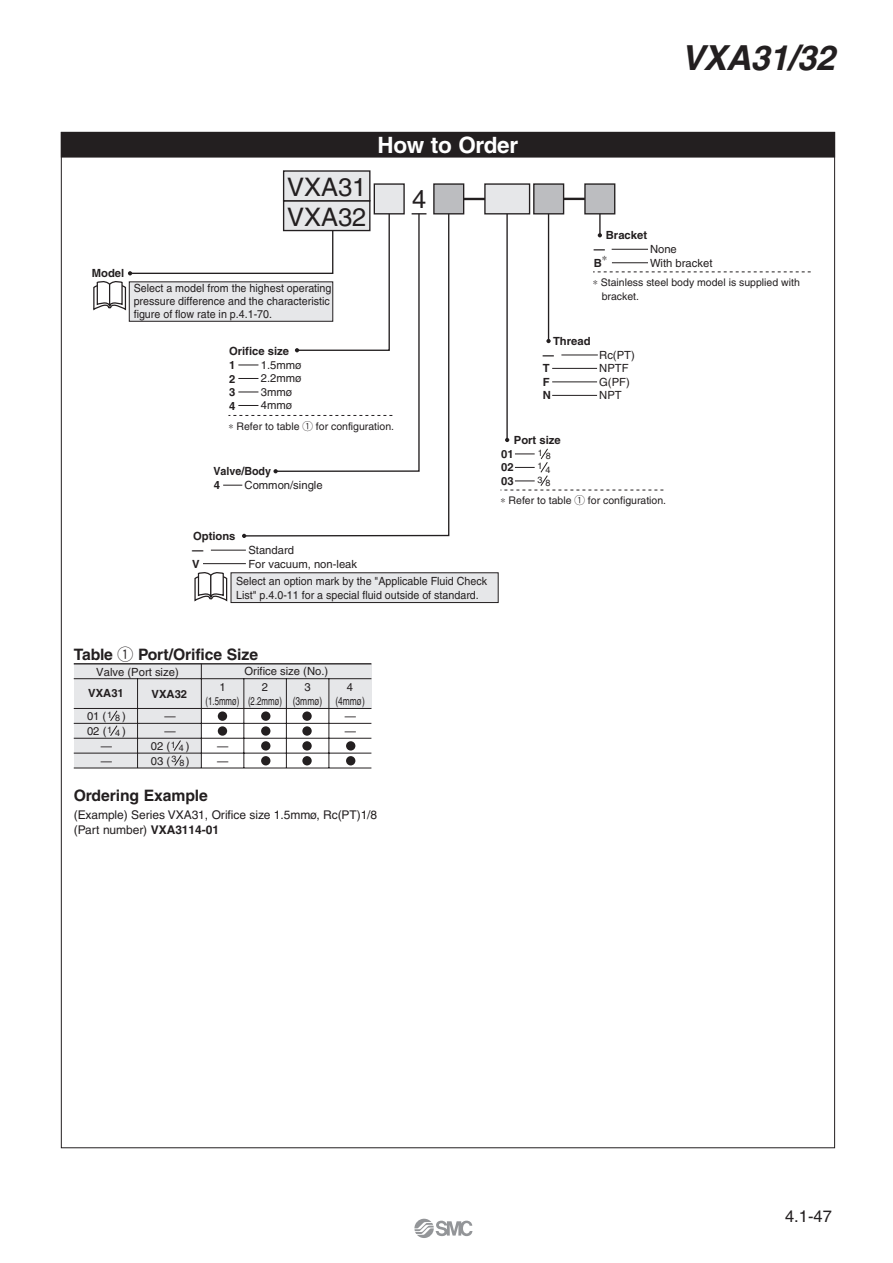
<style>
.page{position:relative;width:893px;height:1263px;background:#fff}
.page>*{position:absolute;margin:0;border:0;box-sizing:border-box;transform-origin:0 0}
.t1{font:italic 700 34.5px "Helvetica";letter-spacing:-.015em;color:#231f20}
.t2{font:25.5px "Helvetica";color:#231f20}
.t3{font:700 22.5px "Helvetica";letter-spacing:-.01em;color:#fff}
.t4{font:16.5px "Helvetica";color:#231f20}
.t5{font:700 15.75px "Helvetica";letter-spacing:-.005em;color:#231f20}
.t6{font:12px/15px "Helvetica";letter-spacing:-.005em;color:#231f20}
.t7{font:11.25px/12.8px "Helvetica";color:#231f20;scale:.95 1}
.t8{font:11.25px/13.5px "Helvetica";color:#231f20}
.t9{font:700 11.25px/13.6px "Helvetica";color:#231f20}
.t10{font:700 11.25px/14.4px "Helvetica";color:#231f20;scale:.95 1}
.t11{font:10.5px/13.5px "Helvetica";color:#231f20}
.t12{font:9px/13.4px "Helvetica";color:#231f20;text-align:justify}
.s1{font-family:"Gth Hround"}
.s2{font-family:"Gth Hround";font-weight:400}
.s3{font-weight:700}
</style>
<div class="page">
<svg style="left:414px;top:1219px;width:58px;height:19px"></svg>
<div style="left:61px;top:132px;width:774px;height:25px;background:#231f20"></div>
<div style="left:374px;top:183px;width:31px;height:31px;background:#e6e7e9;border:1px solid #231f20"></div>
<div style="left:433px;top:183px;width:31px;height:31px;background:#bcbdc0;border:1px solid #231f20"></div>
<div style="left:484px;top:183px;width:46px;height:31px;background:#e6e7e9;border:1px solid #231f20"></div>
<div style="left:533px;top:183px;width:31px;height:31px;background:#bcbdc0;border:1px solid #231f20"></div>
<div style="left:584px;top:183px;width:31px;height:31px;background:#bcbdc0;border:1px solid #231f20"></div>
<hr style="left:464px;top:198px;width:21px;height:2px;background:#231f20">
<hr style="left:564px;top:198px;width:21px;height:2px;background:#231f20">
<svg style="left:243px;top:213px;width:358px;height:324px"></svg>
<svg style="left:242px;top:534px;width:4px;height:4px"></svg>
<svg style="left:505px;top:438px;width:4px;height:4px"></svg>
<svg style="left:546px;top:339px;width:5px;height:4px"></svg>
<svg style="left:598px;top:233px;width:4px;height:4px"></svg>
<svg style="left:593px;top:272px;width:218px;height:1px"></svg>
<hr style="left:612px;top:249px;width:36px;height:1px;background:#231f20">
<hr style="left:612px;top:262px;width:36px;height:1px;background:#231f20">
<hr style="left:561px;top:355px;width:37px;height:1px;background:#231f20">
<hr style="left:552px;top:368px;width:45px;height:1px;background:#231f20">
<hr style="left:552px;top:382px;width:45px;height:1px;background:#231f20">
<hr style="left:552px;top:395px;width:45px;height:1px;background:#231f20">
<svg style="left:223px;top:485px;width:19px;height:1px"></svg>
<hr style="left:211px;top:550px;width:35px;height:1px;background:#231f20">
<hr style="left:203px;top:563px;width:43px;height:1px;background:#231f20">
<div style="left:231px;top:572px;width:267px;height:31px;background:#e6e7e9;border:1px solid #231f20"></div>
<div style="left:283px;top:200px;width:87px;height:31px;background:#e6e7e9;border:1px solid #231f20"></div>
<div style="left:283px;top:170px;width:87px;height:31px;background:#e6e7e9;border:1px solid #231f20"></div>
<svg style="left:500px;top:448px;width:163px;height:43px"></svg>
<svg style="left:93px;top:212px;width:335px;height:261px"></svg>
<svg style="left:194px;top:572px;width:34px;height:30px"></svg>
<div style="left:78px;top:664px;width:293px;height:45px;background:#e6e7e9"></div>
<div style="left:74px;top:664px;width:127px;height:104px;background:#e6e7e9"></div>
<hr style="left:74px;top:663px;width:297px;height:1px;background:#231f20">
<hr style="left:74px;top:678px;width:297px;height:1px;background:#231f20">
<hr style="left:74px;top:708px;width:297px;height:1px;background:#231f20">
<hr style="left:74px;top:723px;width:297px;height:1px;background:#231f20">
<hr style="left:74px;top:738px;width:297px;height:1px;background:#231f20">
<hr style="left:74px;top:753px;width:297px;height:1px;background:#231f20">
<hr style="left:74px;top:768px;width:297px;height:1px;background:#231f20">
<hr style="left:137px;top:679px;width:1px;height:89px;background:#231f20">
<hr style="left:201px;top:664px;width:1px;height:104px;background:#231f20">
<hr style="left:244px;top:679px;width:1px;height:89px;background:#231f20">
<hr style="left:286px;top:679px;width:1px;height:89px;background:#231f20">
<hr style="left:329px;top:679px;width:1px;height:89px;background:#231f20">
<svg style="left:173px;top:740px;width:9px;height:26px"></svg>
<svg style="left:110px;top:710px;width:8px;height:26px"></svg>
<div style="left:218px;top:711px;width:9px;height:10px;background:#231f20;border-radius:50%"></div>
<div style="left:218px;top:726px;width:9px;height:10px;background:#231f20;border-radius:50%"></div>
<div style="left:261px;top:711px;width:9px;height:10px;background:#231f20;border-radius:50%"></div>
<div style="left:261px;top:726px;width:9px;height:10px;background:#231f20;border-radius:50%"></div>
<div style="left:261px;top:741px;width:9px;height:9px;background:#231f20;border-radius:50%"></div>
<div style="left:261px;top:756px;width:9px;height:9px;background:#231f20;border-radius:50%"></div>
<svg style="left:302px;top:711px;width:10px;height:10px"></svg>
<svg style="left:302px;top:726px;width:10px;height:10px"></svg>
<div style="left:302px;top:741px;width:10px;height:9px;background:#231f20;border-radius:50%"></div>
<div style="left:302px;top:756px;width:10px;height:9px;background:#231f20;border-radius:50%"></div>
<div style="left:346px;top:741px;width:9px;height:9px;background:#231f20;border-radius:50%"></div>
<div style="left:346px;top:756px;width:9px;height:9px;background:#231f20;border-radius:50%"></div>
<h1 class="t1" style="left:681px;top:37px;width:155px">VXA31/32</h1>
<p class="t9" style="left:92px;top:266px;width:34px">Model</p>
<h2 class="t2" style="left:287px;top:173px;width:81px">VXA31</h2>
<h2 class="t2" style="left:287px;top:202px;width:81px">VXA32</h2>
<h3 class="t3" style="left:378px;top:132px;width:142px">How to Order</h3>
<h2 class="t2" style="left:412px;top:184px;width:16px">4</h2>
<p class="t7" style="left:134px;top:282px;width:210px">Select a model from the highest operating pressure difference and the characteristic figure of flow rate in p.4.1-70.</p>
<p class="t9" style="left:606px;top:228px;width:43px">Bracket</p>
<p class="t9" style="left:594px;top:242px;width:15px">—<br>B∗</p>
<p class="t8" style="left:650px;top:243px;width:64px">None<br>With bracket</p>
<p class="t11" style="left:602px;top:276px;width:200px;text-indent:-9px">∗ Stainless steel body model is supplied with bracket.</p>
<p class="t9" style="left:229px;top:344px;width:62px">Orifice size<br>1<br>2<br>3<br>4</p>
<p class="t8" style="left:261px;top:358px;width:43px">1.5mmø<br>2.2mmø<br>3mmø<br>4mmø</p>
<p class="t11" style="left:228px;top:419px;width:167px">∗ Refer to table <span class="s1">q</span> for configuration.</p>
<p class="t10" style="left:213px;top:463px;width:62px">Valve/Body<br>4</p>
<p class="t8" style="left:245px;top:478px;width:80px">Common/single</p>
<p class="t9" style="left:192px;top:529px;width:45px">Options —<br>V</p>
<p class="t8" style="left:248px;top:543px;width:110px">Standard<br>For vacuum, non-leak</p>
<p class="t7" style="left:236px;top:574px;width:266px;line-height:13.5px">Select an option mark by the "Applicable Fluid Check<br>List" p.4.0-11 for a special fluid outside of standard.</p>
<p class="t9" style="left:543px;top:334px;width:49px;text-indent:10px">Thread —<br>T<br>F<br>N</p>
<p class="t8" style="left:599px;top:348px;width:37px">Rc(PT)<br>NPTF<br>G(PF)<br>NPT</p>
<p class="t9" style="left:514px;top:433px;width:48px">Port size</p>
<p class="t12" style="left:538px;top:448px;width:15px">1 8<br>1 4<br>3 8</p>
<p class="t9" style="left:501px;top:447px;width:14px;text-align:justify">01<br>02<br>03</p>
<p class="t11" style="left:500px;top:494px;width:167px">∗ Refer to table <span class="s1">q</span> for configuration.</p>
<h3 class="t5" style="left:74px;top:645px;width:186px">Table <span class="s2">q</span> Port/Orifice Size</h3>
<p class="t8" style="left:96px;top:665px;width:84px">Valve (Port size)</p>
<p class="t9" style="left:88px;top:686px;width:37px">VXA31</p>
<p class="t9" style="left:152px;top:687px;width:37px">VXA32</p>
<p class="t8" style="left:87px;top:709px;width:40px">01 ( <sup>1</sup> <sub>8</sub>)</p>
<p class="t8" style="left:165px;top:709px;width:13px">—</p>
<p class="t8" style="left:165px;top:724px;width:13px">—</p>
<p class="t8" style="left:151px;top:739px;width:40px">02 ( <sup>1</sup><sub>4</sub>)</p>
<p class="t8" style="left:151px;top:754px;width:21px">03 (</p>
<p class="t8" style="left:186px;top:754px;width:5px">)</p>
<p class="t12" style="left:107px;top:724px;width:15px">1 4</p>
<p class="t8" style="left:87px;top:724px;width:21px">02 (</p>
<p class="t8" style="left:122px;top:724px;width:5px">)</p>
<p class="t8" style="left:101px;top:738px;width:13px;line-height:14.9px">— —</p>
<p class="t12" style="left:171px;top:754px;width:15px">3 8</p>
<p class="t8" style="left:245px;top:664px;width:85px">Orifice size (No.)</p>
<p class="t8" style="left:205px;top:680px;width:36px;text-align:center">1 (1.5mmø)</p>
<p class="t8" style="left:248px;top:680px;width:36px;text-align:center">2 (2.2mmø)</p>
<p class="t8" style="left:293px;top:680px;width:31px;text-align:center">3 (3mmø)</p>
<p class="t8" style="left:335px;top:680px;width:31px;text-align:center">4 (4mmø)</p>
<p class="t8" style="left:217px;top:739px;width:13px;line-height:14.9px">— —</p>
<p class="t8" style="left:345px;top:709px;width:13px;line-height:14.9px">— —</p>
<h3 class="t5" style="left:74px;top:786px;width:136px">Ordering Example</h3>
<p class="t6" style="left:74px;top:807px;width:305px">(Example) Series VXA31, Orifice size 1.5mmø, Rc(PT)1/8 (Part number) <span class="s3">VXA3114-01</span></p>
<h3 class="t4" style="left:785px;top:1206px;width:48px">4.1-47</h3>
</div>
